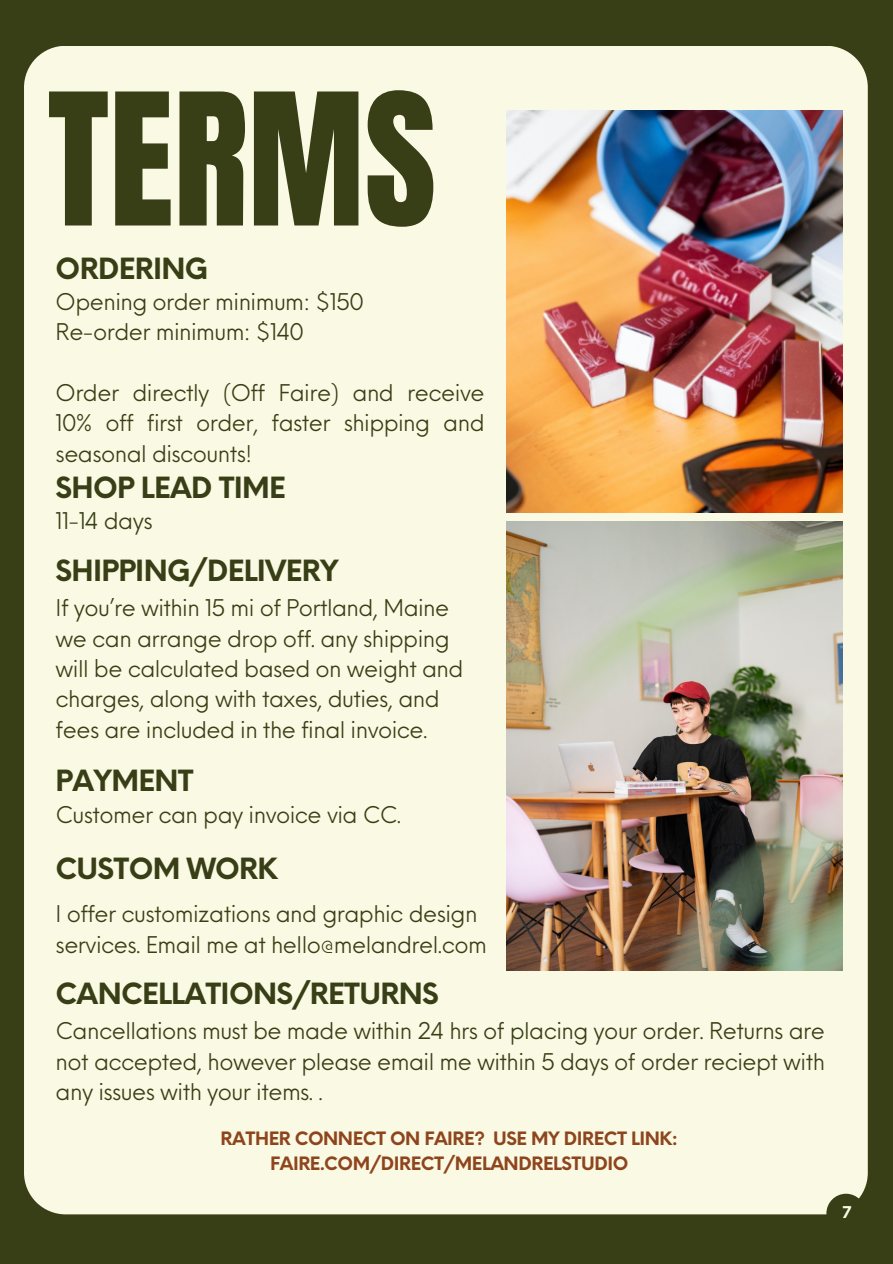
<style>
.page{position:relative;width:893px;height:1264px;background:#fff}
.page>*{position:absolute;margin:0;border:0;box-sizing:border-box;transform-origin:0 0}
.t1{font:156px "Anton";color:#383e15}
.t2{font:700 28.5px "Neue Einstellung";letter-spacing:-.025em;color:#383e15}
.t3{font:22.5px/30.3px "Neue Einstellung";letter-spacing:-.025em;color:#383e15}
.t4{font:700 18px "Neue Einstellung";letter-spacing:-.025em;color:#8e451d}
.t5{font:700 15.9px "Neue Einstellung";color:#faf9e3}
</style>
<div class="page">
<div style="left:0;top:0;width:892px;height:1263px;background:#383e15"></div>
<div style="left:24px;top:46px;width:843px;height:1168px;background:#faf9e3"></div>
<div style="left:826px;top:1193px;width:39px;height:39px;background:#383e15;border-radius:50%"></div>
<img style="left:507px;top:111px;width:335px;height:401px">
<img style="left:507px;top:522px;width:335px;height:448px">
<h3 class="t1" style="left:47px;top:48px;width:390px">TERMS</h3>
<h3 class="t2" style="left:56px;top:242px;width:154px">ORDERING</h3>
<h3 class="t3" style="left:56px;top:284px;width:310px">Opening order minimum: $150<br>Re-order minimum: $140</h3>
<p class="t3" style="left:56px;top:375px;width:430px;text-align:justify">Order directly (Off Faire) and receive 10% off first order, faster shipping and seasonal discounts!</p>
<h2 class="t2" style="left:56px;top:461px;width:232px">SHOP LEAD TIME</h2>
<h2 class="t3" style="left:56px;top:503px;width:98px">11-14 days</h2>
<h3 class="t2" style="left:56px;top:544px;width:285px">SHIPPING/DELIVERY</h3>
<h2 class="t3" style="left:56px;top:590px;width:409px">If you’re within 15 mi of Portland, Maine we can arrange drop off. any shipping will be calculated based on weight and charges, along with taxes, duties, and fees are included in the final invoice.</h2>
<h3 class="t2" style="left:56px;top:754px;width:140px">PAYMENT</h3>
<h2 class="t3" style="left:56px;top:797px;width:347px">Customer can pay invoice via CC.</h2>
<h3 class="t2" style="left:56px;top:843px;width:223px">CUSTOM WORK</h3>
<h2 class="t3" style="left:56px;top:896px;width:433px">I offer customizations and graphic design services. Email me at hello@melandrel.com</h2>
<h3 class="t2" style="left:56px;top:967px;width:384px">CANCELLATIONS/RETURNS</h3>
<p class="t3" style="left:56px;top:1013px;width:770px;text-align:justify">Cancellations must be made within 24 hrs of placing your order. Returns are not accepted, however please email me within 5 days of order reciept with any issues with your items. .</p>
<p class="t4" style="left:220px;top:1121px;width:458px">RATHER CONNECT ON FAIRE? USE MY DIRECT LINK:</p>
<p class="t4" style="left:270px;top:1147px;width:360px">FAIRE.COM/DIRECT/MELANDRELSTUDIO</p>
<h2 class="t5" style="left:842px;top:1198px;width:10px">7</h2>
</div>
